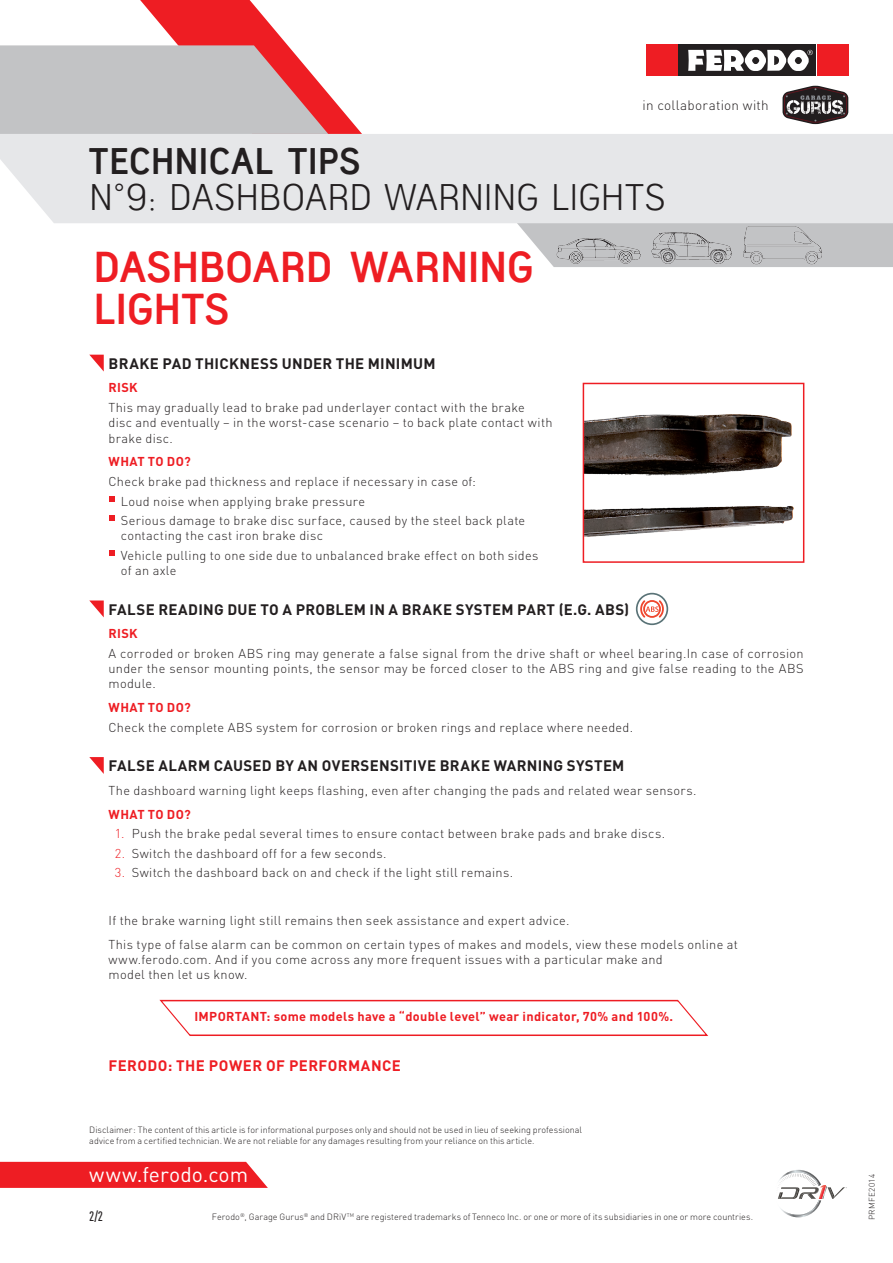
<style>
.page{position:relative;width:893px;height:1263px;background:#fff}
.page>*{position:absolute;margin:0;border:0;box-sizing:border-box;transform-origin:0 0}
.t1{font:700 42px/42px "Antagometrica BT";letter-spacing:-.005em;color:#ee1d23}
.t2{font:36px "Antagometrica BT Light";color:#231f20}
.t3{font:700 36px "Antagometrica BT";letter-spacing:.01em;color:#231f20}
.Tekst{font:21px "DIN Pro";color:#fff}
.t4{font:700 15px "DIN Pro";letter-spacing:.02em;color:#231f20}
.t5{font:700 15px "DIN Pro";letter-spacing:.025em;color:#ee1d23}
.t6{font:300 13.5px "DIN Pro";letter-spacing:.02em;color:#231f20}
.t7{font:500 condensed 13.5px "DIN Pro";color:#231f20}
.t8{font:300 12.75px/15.3px "DIN Pro";letter-spacing:.025em;color:#231f20}
.t9{font:700 12.75px "DIN Pro";letter-spacing:.025em;color:#ee1d23}
.t10{font:300 9px/10.8px "DIN Pro";color:#231f20}
.CTL_text{font:300 8.25px "DIN Pro";letter-spacing:.04em;color:#231f20}
.s1{color:#ee1d23}
</style>
<div class="page">
<div style="left:678px;top:45px;width:138px;height:31px;background:#231f20"></div>
<div style="left:646px;top:45px;width:32px;height:31px;background:#ee1d23"></div>
<div style="left:817px;top:45px;width:31px;height:31px;background:#ee1d23"></div>
<svg style="left:688px;top:50px;width:125px;height:21px"></svg>
<svg style="left:0;top:0;width:362px;height:134px"></svg>
<div style="left:831px;top:223px;width:62px;height:44px;background:#c2c3c5"></div>
<div style="left:0;top:134px;width:893px;height:89px;background:#e6e7e9"></div>
<img style="left:497px;top:208px;width:153px;height:59px">
<img style="left:646px;top:220px;width:32px;height:47px">
<img style="left:678px;top:220px;width:153px;height:47px">
<svg style="left:782px;top:86px;width:66px;height:38px"></svg>
<svg style="left:778px;top:1170px;width:69px;height:47px"></svg>
<svg style="left:109px;top:496px;width:5px;height:6px"></svg>
<svg style="left:109px;top:515px;width:5px;height:6px"></svg>
<svg style="left:109px;top:550px;width:5px;height:6px"></svg>
<svg style="left:89px;top:355px;width:15px;height:16px"></svg>
<svg style="left:89px;top:600px;width:15px;height:17px"></svg>
<svg style="left:89px;top:757px;width:15px;height:17px"></svg>
<div style="left:636px;top:593px;width:32px;height:32px;border:2px solid #5a7377;border-radius:50%"></div>
<svg style="left:640px;top:600px;width:24px;height:18px"></svg>
<svg style="left:159px;top:999px;width:549px;height:37px"></svg>
<img style="left:586px;top:414px;width:208px;height:123px">
<div style="left:583px;top:383px;width:221px;height:180px;border:2px solid #ee1d23"></div>
<svg style="left:0;top:1162px;width:268px;height:26px;background:#ee272c"></svg>
<p class="t6" style="left:643px;top:96px;width:128px">in collaboration with</p>
<h2 class="t3" style="left:89px;top:139px;width:273px">TECHNICAL TIPS</h2>
<h2 class="t2" style="left:89px;top:175px;width:578px">N°9: DASHBOARD WARNING LIGHTS</h2>
<h1 class="t1" style="left:94px;top:246px;width:442px">DASHBOARD WARNING<br>LIGHTS</h1>
<p class="t4" style="left:109px;top:353px;width:328px">BRAKE PAD THICKNESS UNDER THE MINIMUM</p>
<p class="t9" style="left:109px;top:379px;width:31px">RISK</p>
<p class="t8" style="left:109px;top:399px;width:445px">This may gradually lead to brake pad underlayer contact with the brake<br>disc and eventually – in the worst-case scenario – to back plate contact with brake disc.</p>
<p class="t9" style="left:109px;top:453px;width:84px">WHAT TO DO?</p>
<p class="t8" style="left:109px;top:473px;width:369px">Check brake pad thickness and replace if necessary in case of:</p>
<p class="t8" style="left:121px;top:493px;width:246px">Loud noise when applying brake pressure</p>
<p class="t8" style="left:121px;top:512px;width:406px">Serious damage to brake disc surface, caused by the steel back plate contacting the cast iron brake disc</p>
<p class="t8" style="left:121px;top:547px;width:419px">Vehicle pulling to one side due to unbalanced brake effect on both sides of an axle</p>
<p class="t4" style="left:109px;top:599px;width:522px">FALSE READING DUE TO A PROBLEM IN A BRAKE SYSTEM PART (E.G. ABS)</p>
<p class="t9" style="left:109px;top:625px;width:31px">RISK</p>
<p class="t8" style="left:109px;top:645px;width:697px;text-align:justify">A corroded or broken ABS ring may generate a false signal from the drive shaft or wheel bearing.In case of corrosion under the sensor mounting points, the sensor may be forced closer to the ABS ring and give false reading to the ABS module.</p>
<p class="t9" style="left:109px;top:699px;width:84px">WHAT TO DO?</p>
<p class="t8" style="left:109px;top:719px;width:526px">Check the complete ABS system for corrosion or broken rings and replace where needed.</p>
<p class="t4" style="left:109px;top:755px;width:517px">FALSE ALARM CAUSED BY AN OVERSENSITIVE BRAKE WARNING SYSTEM</p>
<p class="t8" style="left:109px;top:782px;width:589px">The dashboard warning light keeps flashing, even after changing the pads and related wear sensors.</p>
<p class="t9" style="left:109px;top:805px;width:84px">WHAT TO DO?</p>
<p class="t8" style="left:115px;top:825px;width:552px"><span class="s1">1.</span> Push the brake pedal several times to ensure contact between brake pads and brake discs.</p>
<p class="t8" style="left:115px;top:845px;width:273px"><span class="s1">2.</span> Switch the dashboard off for a few seconds.</p>
<p class="t8" style="left:115px;top:865px;width:400px"><span class="s1">3.</span> Switch the dashboard back on and check if the light still remains.</p>
<p class="t8" style="left:109px;top:912px;width:462px">If the brake warning light still remains then seek assistance and expert advice.</p>
<p class="t8" style="left:109px;top:936px;width:631px">This type of false alarm can be common on certain types of makes and models, view these models online at www.ferodo.com. And if you come across any more frequent issues with a particular make and<br>model then let us know.</p>
<p class="t9" style="left:194px;top:1008px;width:480px">IMPORTANT: some models have a “double level” wear indicator, 70% and 100%.</p>
<p class="t5" style="left:109px;top:1055px;width:294px">FERODO: THE POWER OF PERFORMANCE</p>
<p class="t10" style="left:89px;top:1124px;width:494px">Disclaimer: The content of this article is for informational purposes only and should not be used in lieu of seeking professional advice from a certified technician. We are not reliable for any damages resulting from your reliance on this article.</p>
<p class="Tekst" style="left:89px;top:1160px;width:160px">www.ferodo.com</p>
<p class="t7" style="left:89px;top:1208px;width:15px">2/2</p>
<p class="t10" style="left:212px;top:1211px;width:543px">Ferodo<sup>®</sup>, Garage Gurus<sup>®</sup> and DRiV<sup>TM</sup> are registered trademarks of Tenneco Inc. or one or more of its subsidiaries in one or more countries.</p>
<p class="CTL_text" style="left:866px;top:1220px;width:48px;rotate:-90deg">PRMFE2014</p>
</div>
